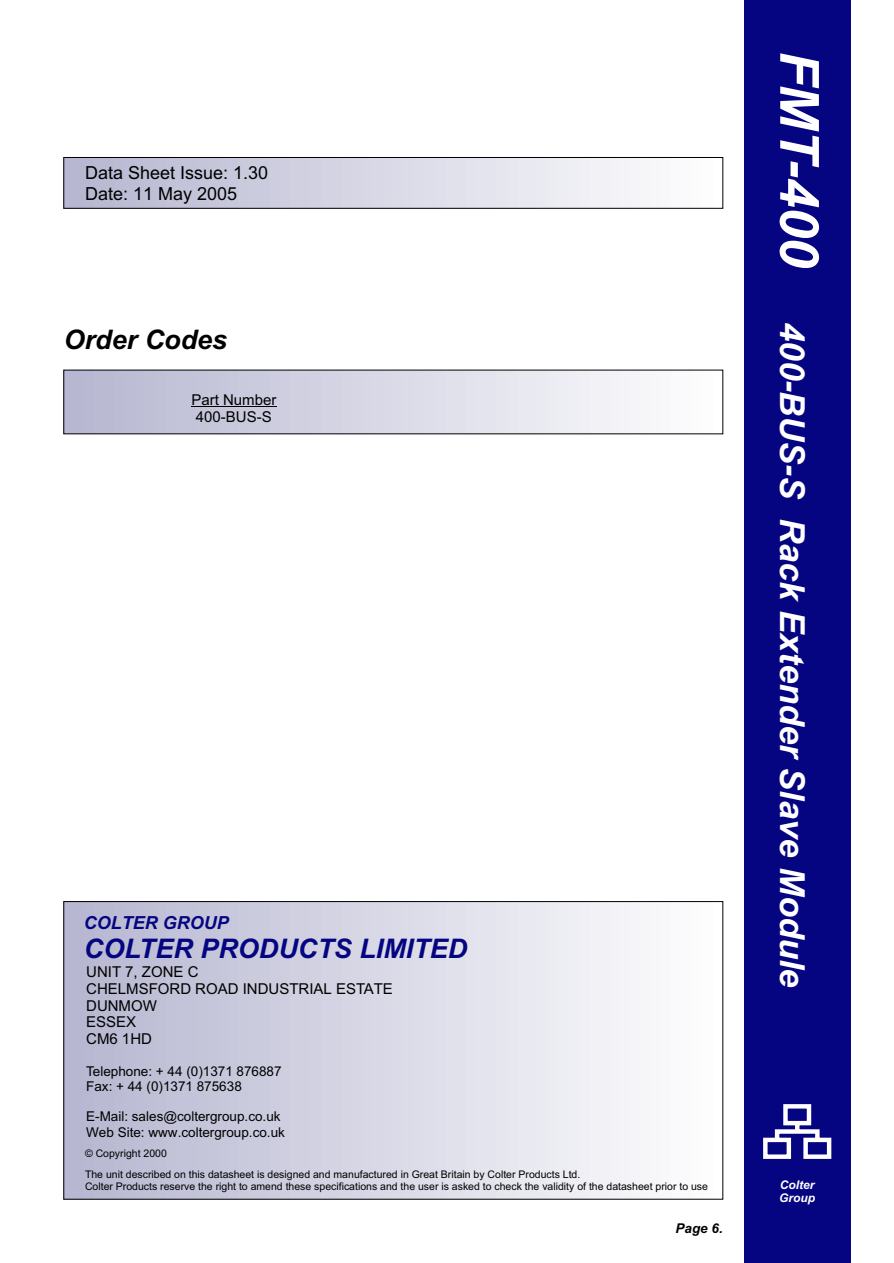
<style>
.page{position:relative;width:894px;height:1263px;background:#fff}
.page>*{position:absolute;margin:0;border:0;box-sizing:border-box;transform-origin:0 0}
.t1{font:italic 700 34.5px "Arial";color:#fff}
.t2{font:italic 700 27px "Arial";color:#050582}
.t3{font:italic 700 27px "Arial";color:#000}
.t4{font:18px/21.3px "Arial";color:#000}
.t5{font:italic 700 18px "Arial";color:#050582}
.t6{font:15px/16.8px "Arial";color:#000;text-align:center}
.t7{font:13.5px/15.1px "Arial";color:#000}
.t8{font:italic 700 13.5px "Arial";color:#000}
.t9{font:italic 700 12px/13.4px "Arial";color:#fff}
.t10{font:10.5px/11.7px "Arial";color:#000}
.s1{font-size:54px}
</style>
<div class="page">
<div style="left:64px;top:157px;width:659px;height:51px;border:1px solid #000"></div>
<img style="left:66px;top:372px;width:564px;height:60px">
<hr style="left:191px;top:406px;width:85px;height:1px;background:#000">
<div style="left:744px;top:0;width:106px;height:1263px;background:#050582"></div>
<hr style="left:765px;top:1138px;width:24px;height:4px;background:#fff">
<hr style="left:787px;top:1140px;width:4px;height:17px;background:#fff">
<div style="left:765px;top:1154px;width:24px;height:5px;background:#fff"></div>
<div style="left:763px;top:1140px;width:5px;height:17px;background:#fff"></div>
<hr style="left:806px;top:1138px;width:23px;height:4px;background:#fff">
<hr style="left:827px;top:1140px;width:4px;height:17px;background:#fff">
<div style="left:806px;top:1154px;width:23px;height:5px;background:#fff"></div>
<div style="left:803px;top:1140px;width:5px;height:17px;background:#fff"></div>
<div style="left:785px;top:1104px;width:24px;height:5px;background:#fff"></div>
<hr style="left:807px;top:1106px;width:4px;height:17px;background:#fff">
<hr style="left:785px;top:1121px;width:24px;height:4px;background:#fff">
<div style="left:783px;top:1106px;width:5px;height:17px;background:#fff"></div>
<div style="left:777px;top:1129px;width:40px;height:5px;background:#fff"></div>
<div style="left:815px;top:1132px;width:5px;height:8px;background:#fff"></div>
<svg style="left:775px;top:1123px;width:36px;height:17px"></svg>
<h3 class="t4" style="left:85px;top:163px;width:185px">Data Sheet Issue: 1.30<br>Date: 11 May 2005</h3>
<h2 class="t3" style="left:64px;top:329px;width:165px">Order Codes</h2>
<h3 class="t6" style="left:191px;top:393px;width:87px">Part Number<br>400-BUS-S</h3>
<h3 class="t5" style="left:84px;top:916px;width:146px">COLTER GROUP</h3>
<h2 class="t2" style="left:84px;top:938px;width:385px">COLTER PRODUCTS LIMITED</h2>
<h3 class="t6" style="left:86px;top:965px;width:308px;text-align:left">UNIT 7, ZONE C<br>CHELMSFORD ROAD INDUSTRIAL ESTATE<br>DUNMOW<br>ESSEX<br>CM6 1HD</h3>
<p class="t7" style="left:86px;top:1065px;width:197px">Telephone: + 44 (0)1371 876887<br>Fax: + 44 (0)1371 875638</p>
<p class="t7" style="left:86px;top:1110px;width:200px">E-Mail: sales@coltergroup.co.uk<br>Web Site: www.coltergroup.co.uk</p>
<p class="t10" style="left:85px;top:1148px;width:83px">© Copyright 2000</p>
<p class="t10" style="left:85px;top:1169px;width:625px">The unit described on this datasheet is designed and manufactured in Great Britain by Colter Products Ltd.<br>Colter Products reserve the right to amend these specifications and the user is asked to check the validity of the datasheet prior to use</p>
<p class="t8" style="left:676px;top:1223px;width:49px">Page 6.</p>
<h1 class="t1" style="left:805px;top:51px;width:938px;rotate:90deg"><span class="s1">FMT-400</span> 400-BUS-S Rack Extender Slave Module</h1>
<p class="t9" style="left:779px;top:1179px;width:37px">Colter<br>Group</p>
</div>
